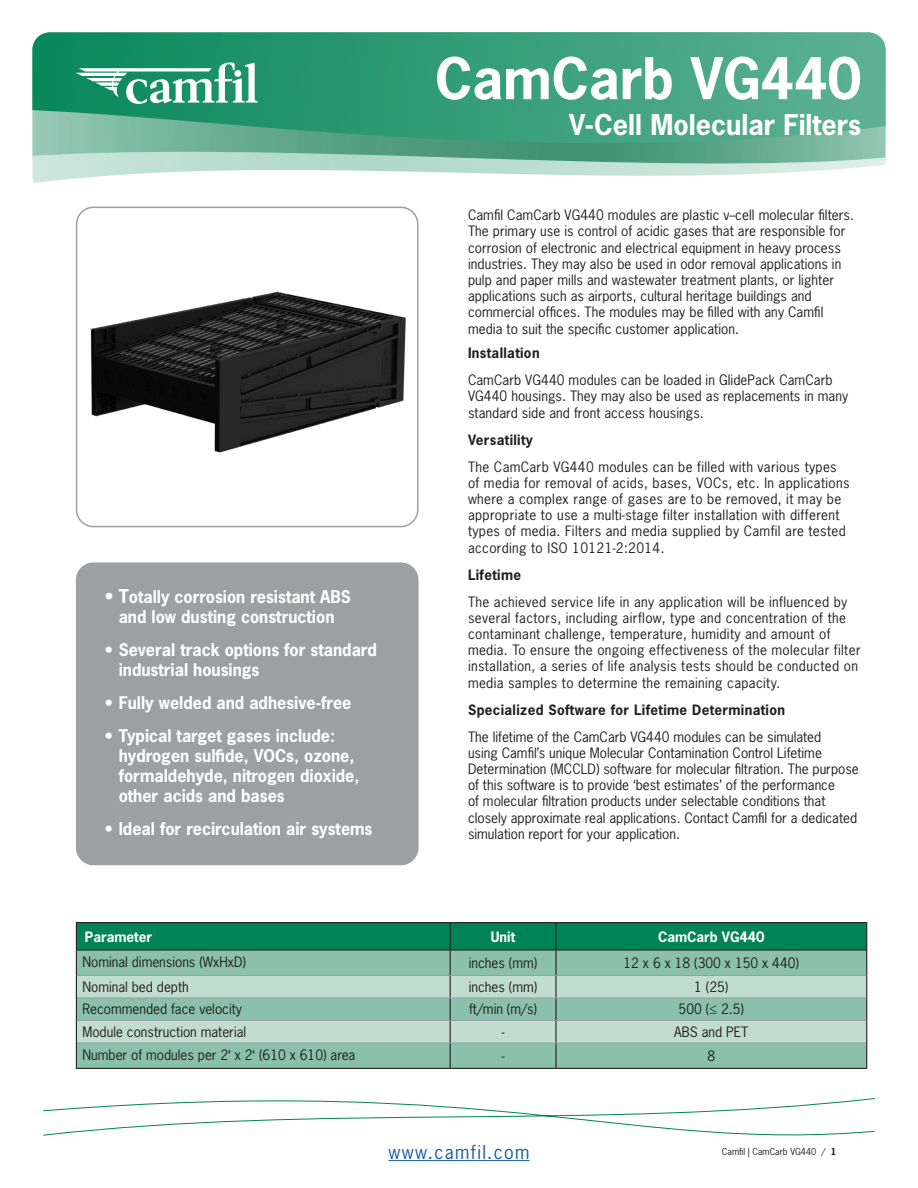
<style>
.page{position:relative;width:918px;height:1188px;background:#fff}
.page>*{position:absolute;margin:0;border:0;box-sizing:border-box;transform-origin:0 0}
.t1{font:700 54px "News Gothic Std";color:#fff}
.t2{font:700 27px "News Gothic Std";color:#fff}
.t3{font:18px "News Gothic Std";letter-spacing:.075em;color:#175d9e}
.t4{font:700 16.5px/19.8px "News Gothic Std";color:#fff}
.Data_Sheet_Para_1{font:13.5px/16.2px "News Gothic Std";letter-spacing:.005em;color:#231f20}
.Body_copy_header{font:13.5px/16.2px "News Gothic Std";letter-spacing:.025em;color:#231f20}
.Body_copy_header-2{font:13.5px/16.2px "News Gothic Std";color:#231f20}
.Body_copy_header-3{font:13.5px/16.2px "News Gothic Std";letter-spacing:.005em;color:#231f20}
.Body_copy_header-4{font:700 13.5px "News Gothic Std";letter-spacing:.025em;color:#231f20}
.t5{font:700 13.5px "News Gothic Std";color:#fff}
.t6{font:9px "News Gothic Std";color:#231f20}
.s1{font-size:18px}
.s2{font-family:"Arial"}
.s3{font-weight:700}
</style>
<div class="page">
<svg style="left:32px;top:32px;width:854px;height:151px;background:#5daf92"></svg>
<hr style="left:388px;top:1160px;width:142px;height:1px;background:#175d9e">
<div style="left:77px;top:563px;width:341px;height:302px;background:#9d9fa2;border-radius:17px"></div>
<div style="left:76px;top:562px;width:343px;height:303px;border:2px solid #9d9fa2;border-radius:17px"></div>
<svg style="left:43px;top:1098px;width:832px;height:38px"></svg>
<svg style="left:76px;top:62px;width:182px;height:42px"></svg>
<div style="left:234px;top:70px;width:7px;height:7px;background:#fff;border-radius:50%"></div>
<img style="left:77px;top:207px;width:339px;height:320px">
<div style="left:76px;top:207px;width:343px;height:320px;border:2px solid #9d9fa2;border-radius:17px"></div>
<svg style="left:76px;top:923px;width:791px;height:145px;background:#7fbaa5"></svg>
<hr style="left:76px;top:1068px;width:374px;height:1px;background:#231f20">
<hr style="left:450px;top:1068px;width:106px;height:1px;background:#231f20">
<hr style="left:556px;top:1068px;width:311px;height:1px;background:#231f20">
<hr style="left:76px;top:922px;width:374px;height:1px;background:#231f20">
<hr style="left:450px;top:922px;width:106px;height:1px;background:#231f20">
<hr style="left:556px;top:922px;width:311px;height:1px;background:#231f20">
<hr style="left:77px;top:1043px;width:373px;height:1px;background:#969da9">
<hr style="left:450px;top:1043px;width:106px;height:1px;background:#969da9">
<hr style="left:556px;top:1043px;width:310px;height:1px;background:#969da9">
<hr style="left:77px;top:1020px;width:373px;height:1px;background:#969da9">
<hr style="left:450px;top:1020px;width:106px;height:1px;background:#969da9">
<hr style="left:556px;top:1020px;width:310px;height:1px;background:#969da9">
<hr style="left:77px;top:975px;width:373px;height:1px;background:#969da9">
<hr style="left:450px;top:975px;width:106px;height:1px;background:#969da9">
<hr style="left:556px;top:975px;width:310px;height:1px;background:#969da9">
<hr style="left:77px;top:998px;width:373px;height:1px;background:#969da9">
<hr style="left:450px;top:998px;width:106px;height:1px;background:#969da9">
<hr style="left:556px;top:998px;width:310px;height:1px;background:#969da9">
<p class="t4" style="left:105px;top:586px;width:247px;text-align:center"><span class="s1">• T</span>otally corrosion resistant ABS and low dusting construction</p>
<p class="t4" style="left:119px;top:639px;width:260px;text-indent:-14px">• Several track options for standard industrial housings</p>
<p class="t4" style="left:105px;top:693px;width:248px">• Fully welded and adhesive-free</p>
<p class="t4" style="left:119px;top:726px;width:242px;text-indent:-14px">• Typical target gases include: hydrogen sulfide, VOCs, ozone, formaldehyde, nitrogen dioxide, other acids and bases</p>
<p class="t4" style="left:105px;top:819px;width:269px">• Ideal for recirculation air systems</p>
<p class="t1" style="left:435px;top:43px;width:428px">CamCarb VG440</p>
<p class="t2" style="left:569px;top:107px;width:294px">V-Cell Molecular Filters</p>
<p class="Data_Sheet_Para_1" style="left:468px;top:207px;width:388px">Camfil CamCarb VG440 modules are plastic v--cell molecular filters.<br>The primary use is control of acidic gases that are responsible for corrosion of electronic and electrical equipment in heavy process industries. They may also be used in odor removal applications in pulp and paper mills and wastewater treatment plants, or lighter applications such as airports, cultural heritage buildings and commercial offices. The modules may be filled with any Camfil media to suit the specific customer application.</p>
<p class="Body_copy_header-4" style="left:468px;top:344px;width:73px">Installation</p>
<p class="Body_copy_header-3" style="left:468px;top:372px;width:382px">CamCarb VG440 modules can be loaded in GlidePack CamCarb<br>VG440 housings. They may also be used as replacements in many standard side and front access housings.</p>
<p class="Body_copy_header-4" style="left:468px;top:431px;width:67px">Versatility</p>
<p class="Body_copy_header" style="left:468px;top:458px;width:383px">The CamCarb VG440 modules can be filled with various types of media for removal of acids, bases, VOCs, etc. In applications where a complex range of gases are to be removed, it may be appropriate to use a multi-stage filter installation with different types of media. Filters and media supplied by Camfil are tested according to ISO 10121-2:2014.</p>
<p class="Body_copy_header-4" style="left:468px;top:566px;width:55px">Lifetime</p>
<p class="Body_copy_header" style="left:468px;top:593px;width:394px">The achieved service life in any application will be influenced by several factors, including airflow, type and concentration of the contaminant challenge, temperature, humidity and amount of media. To ensure the ongoing effectiveness of the molecular filter installation, a series of life analysis tests should be conducted on media samples to determine the remaining capacity.</p>
<p class="Body_copy_header-4" style="left:468px;top:701px;width:319px">Specialized Software for Lifetime Determination</p>
<p class="Body_copy_header-2" style="left:468px;top:728px;width:392px">The lifetime of the CamCarb VG440 modules can be simulated<br>using Camfil’s unique Molecular Contamination Control Lifetime Determination (MCCLD) software for molecular filtration. The purpose of this software is to provide ‘best estimates’ of the performance<br>of molecular filtration products under selectable conditions that closely approximate real applications. Contact Camfil for a dedicated simulation report for your application.</p>
<p class="t5" style="left:85px;top:928px;width:69px">Parameter</p>
<p class="t5" style="left:491px;top:928px;width:26px">Unit</p>
<p class="t5" style="left:658px;top:928px;width:108px">CamCarb VG440</p>
<p class="Data_Sheet_Para_1" style="left:82px;top:953px;width:165px">Nominal dimensions (WxHxD)</p>
<p class="Data_Sheet_Para_1" style="left:469px;top:955px;width:70px">inches (mm)</p>
<p class="Data_Sheet_Para_1" style="left:624px;top:955px;width:177px">12 x 6 x 18 (300 x 150 x 440)</p>
<p class="Data_Sheet_Para_1" style="left:82px;top:979px;width:108px">Nominal bed depth</p>
<p class="Data_Sheet_Para_1" style="left:469px;top:979px;width:70px">inches (mm)</p>
<p class="Data_Sheet_Para_1" style="left:694px;top:979px;width:36px">1 (25)</p>
<p class="Data_Sheet_Para_1" style="left:82px;top:1001px;width:161px">Recommended face velocity</p>
<p class="Data_Sheet_Para_1" style="left:469px;top:1001px;width:69px">ft/min (m/s)</p>
<p class="Data_Sheet_Para_1" style="left:679px;top:1001px;width:67px">500 (≤ 2.5)</p>
<p class="Data_Sheet_Para_1" style="left:82px;top:1024px;width:165px">Module construction material</p>
<p class="Data_Sheet_Para_1" style="left:502px;top:1024px;width:4px">-</p>
<p class="Data_Sheet_Para_1" style="left:674px;top:1024px;width:76px">ABS and PET</p>
<p class="Data_Sheet_Para_1" style="left:82px;top:1046px;width:274px">Number of modules per 2<span class="s2">'</span> x 2<span class="s2">'</span> (610 x 610) area</p>
<p class="Data_Sheet_Para_1" style="left:502px;top:1048px;width:4px">-</p>
<p class="Data_Sheet_Para_1" style="left:707px;top:1048px;width:9px">8</p>
<p class="t3" style="left:388px;top:1140px;width:143px">www.camfil.com</p>
<p class="t6" style="left:722px;top:1145px;width:116px">Camfil | CamCarb VG440 / <span class="s3">1</span></p>
</div>
